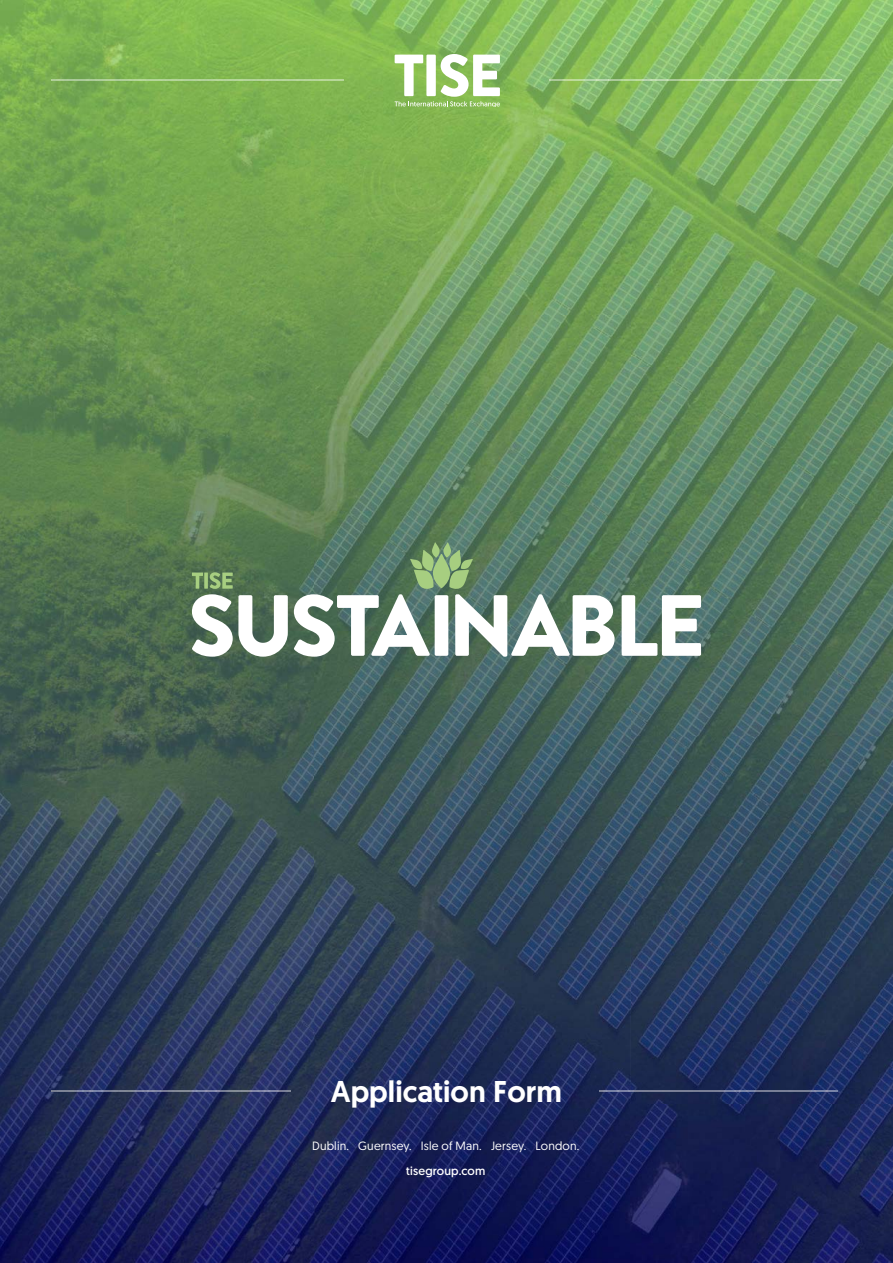
<style>
.page{position:relative;width:893px;height:1263px;background:#fff}
.page>*{position:absolute;margin:0;border:0;box-sizing:border-box;transform-origin:0 0}
.t1{font:500 30px "Geomanist";color:#fff}
.t2{font:12px "Geomanist";letter-spacing:.015em;color:#fff}
.t3{font:12px "Geomanist";letter-spacing:.015em;color:#fff}
</style>
<div class="page">
<img style="left:0;top:0;width:893px;height:1263px">
<svg style="left:395px;top:54px;width:105px;height:53px"></svg>
<img style="left:52px;top:80px;width:291px;height:1px">
<img style="left:550px;top:80px;width:291px;height:1px">
<img style="left:52px;top:1090px;width:238px;height:1px">
<img style="left:599px;top:1090px;width:238px;height:1px">
<svg style="left:294px;top:542px;width:321px;height:115px"></svg>
<svg style="left:622px;top:595px;width:79px;height:61px"></svg>
<svg style="left:192px;top:572px;width:96px;height:85px"></svg>
<h1 class="t1" style="left:331px;top:1071px;width:233px">Application Form</h1>
<p class="t2" style="left:312px;top:1138px;width:269px">Dublin. Guernsey. Isle of Man. Jersey. London.</p>
<p class="t3" style="left:406px;top:1163px;width:80px">tisegroup.com</p>
</div>
